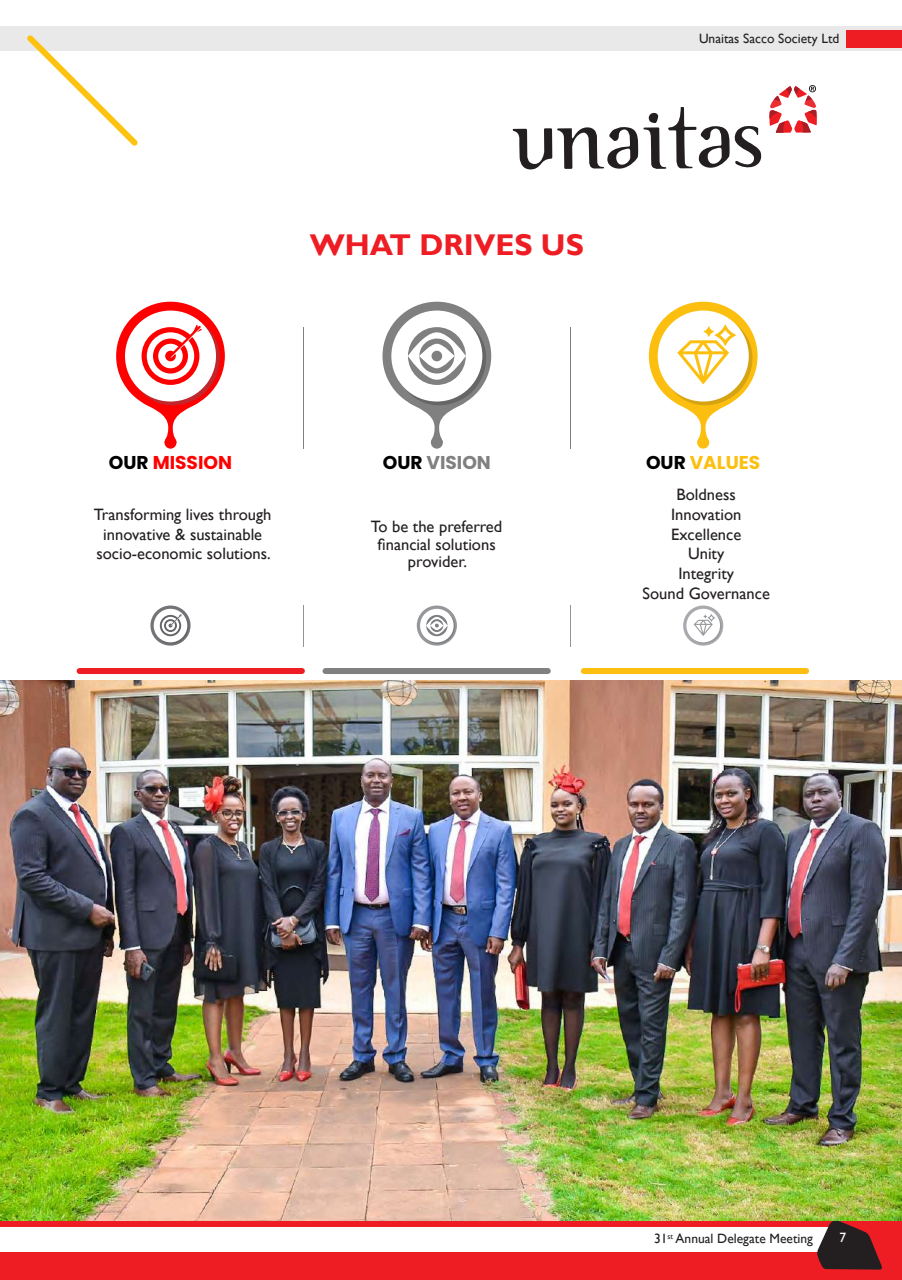
<style>
.page{position:relative;width:902px;height:1280px;background:#fff}
.page>*{position:absolute;margin:0;border:0;box-sizing:border-box;transform-origin:0 0}
.t1{font:700 30px "Gill Sans";color:#ee1d23}
.t2{font:700 18.6px "Poppins";color:#f00}
.t3{font:700 18.6px "Poppins";color:#808080}
.t4{font:700 18.6px "Poppins";color:#fcbf10}
.t5{font:16.5px/19.8px "Gill Sans";color:#231f20;text-align:center}
.t6{font:13.5px "Gill Sans";color:#231f20}
.t7{font:13.5px "Gill Sans";color:#fff}
.s1{color:#000}
</style>
<div class="page">
<div style="left:0;top:1218px;width:901px;height:62px;background:#ee1d23"></div>
<div style="left:0;top:1227px;width:839px;height:25px;background:#fff"></div>
<svg style="left:815px;top:1220px;width:68px;height:50px"></svg>
<div style="left:0;top:26px;width:901px;height:25px;background:#e9e9e9"></div>
<div style="left:846px;top:30px;width:55px;height:18px;background:#ee1d23"></div>
<div style="left:164px;top:437px;width:12px;height:12px;background:#f00;border-radius:50%"></div>
<svg style="left:116px;top:302px;width:109px;height:141px"></svg>
<hr style="left:303px;top:327px;width:1px;height:122px;background:#808080">
<hr style="left:569px;top:327px;width:1px;height:122px;background:#808080">
<div style="left:431px;top:437px;width:12px;height:12px;background:#808080;border-radius:50%"></div>
<svg style="left:382px;top:302px;width:110px;height:141px"></svg>
<div style="left:431px;top:351px;width:11px;height:10px;background:#808080;border-radius:50%"></div>
<div style="left:697px;top:437px;width:12px;height:12px;background:#fcbf10;border-radius:50%"></div>
<svg style="left:648px;top:302px;width:110px;height:141px"></svg>
<svg style="left:150px;top:605px;width:41px;height:41px"></svg>
<hr style="left:569px;top:605px;width:1px;height:41px;background:#939598">
<hr style="left:303px;top:605px;width:1px;height:41px;background:#939598">
<svg style="left:417px;top:605px;width:40px;height:41px"></svg>
<svg style="left:683px;top:605px;width:41px;height:41px"></svg>
<img style="left:0;top:0;width:1px;height:1280px">
<svg style="left:512px;top:107px;width:249px;height:63px"></svg>
<svg style="left:769px;top:85px;width:48px;height:48px"></svg>
<svg style="left:27px;top:35px;width:111px;height:111px"></svg>
<div style="left:80px;top:668px;width:222px;height:6px;background:#ee1d23"></div>
<div style="left:325px;top:668px;width:222px;height:6px;background:#808080"></div>
<div style="left:583px;top:668px;width:223px;height:6px;background:#fcbf10"></div>
<img style="left:1px;top:680px;width:900px;height:540px">
<h1 class="t1" style="left:309px;top:226px;width:275px">WHAT DRIVES US</h1>
<p class="t6" style="left:699px;top:30px;width:142px">Unaitas Sacco Society Ltd</p>
<p class="t2" style="left:109px;top:452px;width:125px"><span class="s1">OUR</span> MISSION</p>
<p class="t3" style="left:383px;top:452px;width:110px"><span class="s1">OUR</span> VISION</p>
<p class="t4" style="left:646px;top:452px;width:116px"><span class="s1">OUR</span> VALUES</p>
<p class="t5" style="left:94px;top:505px;width:179px">Transforming lives through innovative &amp; sustainable socio-economic solutions.</p>
<p class="t5" style="left:371px;top:518px;width:133px;line-height:17.9px">To be the preferred financial solutions provider.</p>
<p class="t5" style="left:642px;top:485px;width:129px">Boldness<br>Innovation<br>Excellence<br>Unity<br>Integrity<br>Sound Governance</p>
<p class="t6" style="left:654px;top:1231px;width:160px">31<sup>st</sup> Annual Delegate Meeting</p>
<p class="t7" style="left:839px;top:1230px;width:8px">7</p>
</div>
